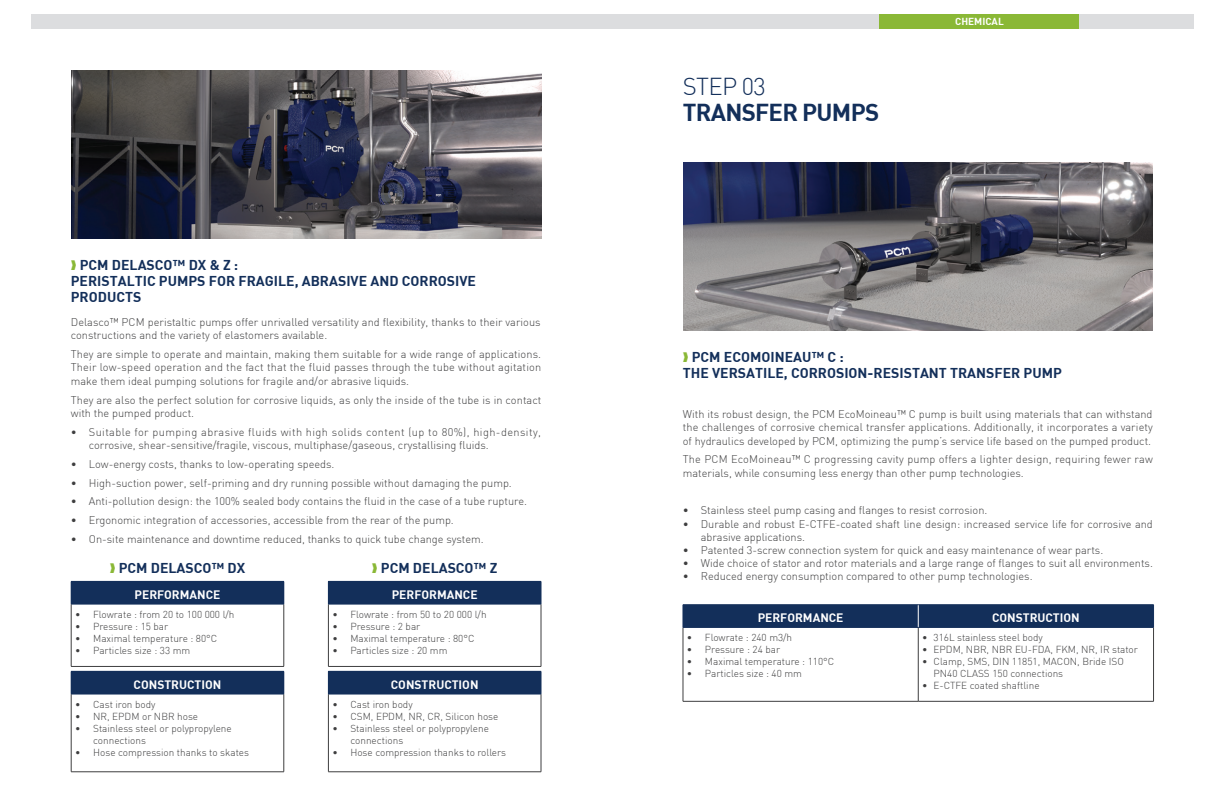
<style>
.page{position:relative;width:1224px;height:792px;background:#fff}
.page>*{position:absolute;margin:0;border:0;box-sizing:border-box;transform-origin:0 0}
.Normal_e{font:24px "DIN Bold";letter-spacing:-.03em;color:#132f5a}
.Normal_e-2{font:300 24px "DIN";letter-spacing:-.03em;color:#132f5a}
.t1{font:14px/16px "DIN Bold";color:#132f5a}
.t2{font:12px "DIN Bold";color:#fff}
.Normal_e-3{font:300 11px/13.2px "DIN";color:#3e3e3f}
.t3{font:300 10px/12px "DIN";color:#3e3e3f}
.t4{font:10px "DIN Bold";color:#fff}
</style>
<div class="page">
<div style="left:31px;top:14px;width:1162px;height:14px;background:#dcdddf"></div>
<div style="left:879px;top:14px;width:200px;height:14px;background:#8ab836"></div>
<hr style="left:683px;top:628px;width:1px;height:73px;background:#3e3e3f">
<hr style="left:918px;top:628px;width:1px;height:73px;background:#3e3e3f">
<hr style="left:1153px;top:628px;width:1px;height:73px;background:#3e3e3f">
<hr style="left:683px;top:701px;width:235px;height:1px;background:#3e3e3f">
<hr style="left:918px;top:701px;width:236px;height:1px;background:#3e3e3f">
<div style="left:683px;top:605px;width:471px;height:22px;background:#132f5a"></div>
<hr style="left:683px;top:627px;width:235px;height:1px;background:#132f5a">
<hr style="left:918px;top:627px;width:236px;height:1px;background:#132f5a">
<img style="left:683px;top:163px;width:470px;height:168px">
<div style="left:71px;top:581px;width:213px;height:23px;background:#132f5a"></div>
<hr style="left:71px;top:604px;width:1px;height:62px;background:#3e3e3f">
<hr style="left:284px;top:604px;width:1px;height:62px;background:#3e3e3f">
<hr style="left:71px;top:666px;width:213px;height:1px;background:#3e3e3f">
<svg style="left:284px;top:582px;width:1px;height:22px"></svg>
<hr style="left:71px;top:604px;width:213px;height:1px;background:#132f5a">
<div style="left:328px;top:581px;width:213px;height:23px;background:#132f5a"></div>
<hr style="left:328px;top:604px;width:1px;height:62px;background:#3e3e3f">
<hr style="left:541px;top:604px;width:1px;height:62px;background:#3e3e3f">
<hr style="left:328px;top:666px;width:213px;height:1px;background:#3e3e3f">
<svg style="left:541px;top:582px;width:1px;height:22px"></svg>
<hr style="left:328px;top:604px;width:213px;height:1px;background:#132f5a">
<div style="left:71px;top:671px;width:213px;height:23px;background:#132f5a"></div>
<hr style="left:71px;top:694px;width:1px;height:78px;background:#3e3e3f">
<hr style="left:284px;top:694px;width:1px;height:78px;background:#3e3e3f">
<hr style="left:71px;top:772px;width:213px;height:1px;background:#3e3e3f">
<svg style="left:284px;top:671px;width:1px;height:23px"></svg>
<hr style="left:71px;top:694px;width:213px;height:1px;background:#132f5a">
<div style="left:328px;top:671px;width:213px;height:23px;background:#132f5a"></div>
<hr style="left:328px;top:694px;width:1px;height:78px;background:#3e3e3f">
<hr style="left:541px;top:694px;width:1px;height:78px;background:#3e3e3f">
<hr style="left:328px;top:772px;width:213px;height:1px;background:#3e3e3f">
<svg style="left:541px;top:671px;width:1px;height:23px"></svg>
<hr style="left:328px;top:694px;width:213px;height:1px;background:#132f5a">
<img style="left:71px;top:71px;width:470px;height:168px">
<p class="t1" style="left:80px;top:257px;width:160px">PCM DELASCO™ DX &amp; Z :</p>
<p class="t1" style="left:71px;top:273px;width:407px">PERISTALTIC PUMPS FOR FRAGILE, ABRASIVE AND CORROSIVE<br>PRODUCTS</p>
<p class="Normal_e-3" style="left:71px;top:316px;width:471px">Delasco™ PCM peristaltic pumps offer unrivalled versatility and flexibility, thanks to their various constructions and the variety of elastomers available.</p>
<p class="Normal_e-3" style="left:71px;top:348px;width:472px;text-align:justify">They are simple to operate and maintain, making them suitable for a wide range of applications.<br>Their low-speed operation and the fact that the fluid passes through the tube without agitation make them ideal pumping solutions for fragile and/or abrasive liquids.</p>
<p class="Normal_e-3" style="left:71px;top:393px;width:472px">They are also the perfect solution for corrosive liquids, as only the inside of the tube is in contact with the pumped product.</p>
<p class="Normal_e-3" style="left:89px;top:425px;width:454px;text-indent:-18px">• Suitable for pumping abrasive fluids with high solids content (up to 80%), high-density, corrosive, shear-sensitive/fragile, viscous, multiphase/gaseous, crystallising fluids.</p>
<p class="Normal_e-3" style="left:71px;top:457px;width:265px">• Low-energy costs, thanks to low-operating speeds.</p>
<p class="Normal_e-3" style="left:71px;top:476px;width:442px">• High-suction power, self-priming and dry running possible without damaging the pump.</p>
<p class="Normal_e-3" style="left:71px;top:495px;width:458px">• Anti-pollution design: the 100% sealed body contains the fluid in the case of a tube rupture.</p>
<p class="Normal_e-3" style="left:71px;top:514px;width:385px">• Ergonomic integration of accessories, accessible from the rear of the pump.</p>
<p class="Normal_e-3" style="left:71px;top:532px;width:414px">• On-site maintenance and downtime reduced, thanks to quick tube change system.</p>
<p class="t1" style="left:119px;top:559px;width:128px">PCM DELASCO™ DX</p>
<p class="t1" style="left:381px;top:559px;width:118px">PCM DELASCO™ Z</p>
<p class="t2" style="left:135px;top:587px;width:87px">PERFORMANCE</p>
<p class="t3" style="left:75px;top:608px;width:161px">• Flowrate : from 20 to 100 000 l/h</p>
<p class="t3" style="left:75px;top:620px;width:95px">• Pressure : 15 bar</p>
<p class="t3" style="left:75px;top:632px;width:144px">• Maximal temperature : 80°C</p>
<p class="t3" style="left:75px;top:644px;width:117px">• Particles size : 33 mm</p>
<p class="t2" style="left:134px;top:677px;width:89px">CONSTRUCTION</p>
<p class="t3" style="left:75px;top:698px;width:82px">• Cast iron body</p>
<p class="t3" style="left:75px;top:710px;width:125px">• NR, EPDM or NBR hose</p>
<p class="t3" style="left:93px;top:722px;width:140px;text-indent:-18px">• Stainless steel or polypropylene connections</p>
<p class="t3" style="left:75px;top:746px;width:175px">• Hose compression thanks to skates</p>
<p class="t2" style="left:392px;top:587px;width:87px">PERFORMANCE</p>
<p class="t3" style="left:332px;top:608px;width:156px">• Flowrate : from 50 to 20 000 l/h</p>
<p class="t3" style="left:332px;top:620px;width:89px">• Pressure : 2 bar</p>
<p class="t3" style="left:332px;top:632px;width:144px">• Maximal temperature : 80°C</p>
<p class="t3" style="left:332px;top:644px;width:117px">• Particles size : 20 mm</p>
<p class="t2" style="left:391px;top:677px;width:89px">CONSTRUCTION</p>
<p class="t3" style="left:332px;top:698px;width:82px">• Cast iron body</p>
<p class="t3" style="left:332px;top:710px;width:168px">• CSM, EPDM, NR, CR, Silicon hose</p>
<p class="t3" style="left:350px;top:722px;width:140px;text-indent:-18px">• Stainless steel or polypropylene connections</p>
<p class="t3" style="left:332px;top:746px;width:175px">• Hose compression thanks to rollers</p>
<p class="Normal_e-2" style="left:683px;top:72px;width:84px">STEP 03</p>
<p class="Normal_e" style="left:683px;top:97px;width:198px">TRANSFER PUMPS</p>
<p class="t4" style="left:955px;top:15px;width:50px">CHEMICAL</p>
<p class="t1" style="left:692px;top:348px;width:154px">PCM ECOMOINEAU™ C :</p>
<p class="t1" style="left:683px;top:364px;width:381px">THE VERSATILE, CORROSION-RESISTANT TRANSFER PUMP</p>
<p class="Normal_e-3" style="left:683px;top:408px;width:472px;text-align:justify">With its robust design, the PCM EcoMoineau™ C pump is built using materials that can withstand the challenges of corrosive chemical transfer applications. Additionally, it incorporates a variety of hydraulics developed by PCM, optimizing the pump’s service life based on the pumped product.</p>
<p class="Normal_e-3" style="left:683px;top:453px;width:472px">The PCM EcoMoineau™ C progressing cavity pump offers a lighter design, requiring fewer raw materials, while consuming less energy than other pump technologies.</p>
<p class="Normal_e-3" style="left:683px;top:504px;width:306px">• Stainless steel pump casing and flanges to resist corrosion.</p>
<p class="Normal_e-3" style="left:701px;top:517px;width:454px;text-indent:-18px">• Durable and robust E-CTFE-coated shaft line design: increased service life for corrosive and abrasive applications.</p>
<p class="Normal_e-3" style="left:683px;top:543px;width:422px">• Patented 3-screw connection system for quick and easy maintenance of wear parts.</p>
<p class="Normal_e-3" style="left:683px;top:557px;width:472px">• Wide choice of stator and rotor materials and a large range of flanges to suit all environments.</p>
<p class="Normal_e-3" style="left:683px;top:570px;width:351px">• Reduced energy consumption compared to other pump technologies.</p>
<p class="t2" style="left:758px;top:610px;width:87px">PERFORMANCE</p>
<p class="t2" style="left:992px;top:610px;width:89px">CONSTRUCTION</p>
<p class="t3" style="left:687px;top:631px;width:107px">• Flowrate : 240 m3/h</p>
<p class="t3" style="left:687px;top:643px;width:95px">• Pressure : 24 bar</p>
<p class="t3" style="left:687px;top:655px;width:149px">• Maximal temperature : 110°C</p>
<p class="t3" style="left:687px;top:667px;width:117px">• Particles size : 40 mm</p>
<p class="t3" style="left:922px;top:631px;width:122px">• 316L stainless steel body</p>
<p class="t3" style="left:922px;top:643px;width:217px">• EPDM, NBR, NBR EU-FDA, FKM, NR, IR stator</p>
<p class="t3" style="left:934px;top:655px;width:192px;text-indent:-11px">• Clamp, SMS, DIN 11851, MACON, Bride ISO<br>PN40 CLASS 150 connections</p>
<p class="t3" style="left:922px;top:679px;width:119px">• E-CTFE coated shaftline</p>
</div>
